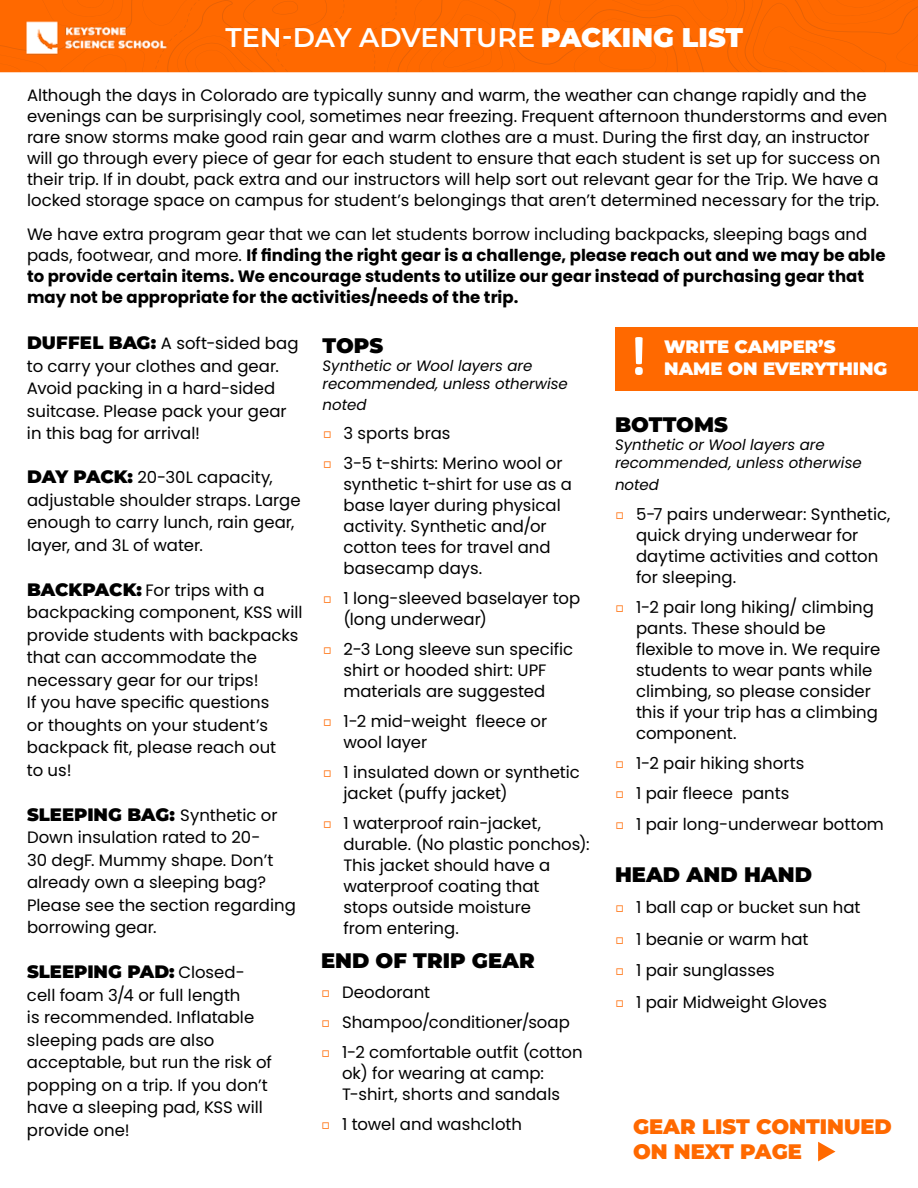
<style>
.page{position:relative;width:918px;height:1188px;background:#fff}
.page>*{position:absolute;margin:0;border:0;box-sizing:border-box;transform-origin:0 0}
.t1{font:600 27px "Montserrat";color:#fff}
.t2{font:900 21px "Montserrat";color:#000}
.t3{font:900 21px/25.2px "Montserrat";color:#ff6900}
.t4{font:900 18px "Montserrat";color:#000}
.t5{font:900 18px/21.6px "Montserrat";color:#fff}
.t6{font:16.5px/21px "Poppins";color:#000}
.t7{font:700 16.5px/21px "Poppins";color:#000}
.t8{font:italic 15px/18px "Poppins";color:#000}
.s1{font-weight:900}
.s2{font-weight:400}
.s3{font-family:"Montserrat";font-weight:900;font-size:18px}
.s4{font-family:"Poppins";font-weight:400;font-size:16.5px}
.s5{font-family:"Montserrat";color:#ff6900}
</style>
<div class="page">
<div style="left:615px;top:328px;width:303px;height:63px;background:#ff6900"></div>
<svg style="left:635px;top:337px;width:8px;height:38px"></svg>
<svg style="left:818px;top:1142px;width:18px;height:19px"></svg>
<div style="left:345px;top:0;width:23px;height:72px;background:#ff6900"></div>
<div style="left:368px;top:0;width:550px;height:72px;background:#ff6900"></div>
<div style="left:0;top:0;width:345px;height:73px;background:#ff6900"></div>
<img style="left:18px;top:13px;width:156px;height:49px">
<h1 class="t1" style="left:226px;top:18px;width:519px">TEN-DAY ADVENTURE <span class="s1">PACKING LIST</span></h1>
<p class="t6" style="left:27px;top:85px;width:862px">Although the days in Colorado are typically sunny and warm, the weather can change rapidly and the evenings can be surprisingly cool, sometimes near freezing. Frequent afternoon thunderstorms and even rare snow storms make good rain gear and warm clothes are a must. During the first day, an instructor will go through every piece of gear for each student to ensure that each student is set up for success on their trip. If in doubt, pack extra and our instructors will help sort out relevant gear for the Trip. We have a locked storage space on campus for student’s belongings that aren’t determined necessary for the trip.</p>
<p class="t7" style="left:27px;top:224px;width:860px"><span class="s2">We have extra program gear that we can let students borrow including backpacks, sleeping bags and pads, footwear, and more.</span> If finding the right gear is a challenge, please reach out and we may be able to provide certain items. We encourage students to utilize our gear instead of purchasing gear that may not be appropriate for the activities/needs of the trip.</p>
<p class="t5" style="left:664px;top:335px;width:225px">WRITE CAMPER’S<br>NAME ON EVERYTHING</p>
<p class="t6" style="left:27px;top:332px;width:273px;line-height:22.5px"><span class="s3">DUFFEL BAG:</span> A soft-sided bag to carry your clothes and gear.<br>Avoid packing in a hard-sided suitcase. Please pack your gear in this bag for arrival!</p>
<p class="t6" style="left:27px;top:466px;width:275px;line-height:22.5px"><span class="s3">DAY PACK:</span> 20-30L capacity, adjustable shoulder straps. Large enough to carry lunch, rain gear, layer, and 3L of water.</p>
<p class="t6" style="left:27px;top:579px;width:277px;line-height:22.5px"><span class="s3">BACKPACK:</span> For trips with a backpacking component, KSS will provide students with backpacks that can accommodate the necessary gear for our trips!<br>If you have specific questions<br>or thoughts on your student’s backpack fit, please reach out<br>to us!</p>
<p class="t4" style="left:27px;top:801px;width:252px">SLEEPING BAG: <span class="s4">Synthetic or</span></p>
<p class="t6" style="left:27px;top:826px;width:270px;line-height:22.5px">Down insulation rated to 20-<br>30 degF. Mummy shape. Don’t already own a sleeping bag?<br>Please see the section regarding borrowing gear.</p>
<p class="t4" style="left:27px;top:958px;width:219px">SLEEPING PAD: <span class="s4">Closed-</span></p>
<p class="t6" style="left:27px;top:984px;width:246px;line-height:22.5px">cell foam 3/4 or full length<br>is recommended. Inflatable sleeping pads are also acceptable, but run the risk of popping on a trip. If you don’t have a sleeping pad, KSS will provide one!</p>
<p class="t2" style="left:322px;top:329px;width:62px">TOPS</p>
<p class="t8" style="left:322px;top:356px;width:247px">Synthetic or Wool layers are recommended, unless otherwise</p>
<p class="t8" style="left:322px;top:396px;width:46px">noted</p>
<p class="t6" style="left:322px;top:423px;width:129px"><span class="s5">□</span> 3 sports bras</p>
<p class="t6" style="left:344px;top:453px;width:230px;text-indent:-21px"><span class="s5">□</span> 3-5 t-shirts: Merino wool or synthetic t-shirt for use as a base layer during physical activity. Synthetic and/or cotton tees for travel and basecamp days.</p>
<p class="t6" style="left:344px;top:588px;width:238px;text-indent:-21px"><span class="s5">□</span> 1 long-sleeved baselayer top (long underwear)</p>
<p class="t6" style="left:322px;top:639px;width:252px;text-align:center"><span class="s5">□</span> 2-3 Long sleeve sun specific shirt or hooded shirt: UPF materials are suggested</p>
<p class="t6" style="left:344px;top:711px;width:205px;text-indent:-21px"><span class="s5">□</span> 1-2 mid-weight fleece or wool layer</p>
<p class="t6" style="left:344px;top:762px;width:238px;text-indent:-21px"><span class="s5">□</span> 1 insulated down or synthetic jacket (puffy jacket)</p>
<p class="t6" style="left:344px;top:813px;width:248px;text-indent:-21px"><span class="s5">□</span> 1 waterproof rain-jacket, durable. (No plastic ponchos):<br>This jacket should have a waterproof coating that<br>stops outside moisture<br>from entering.</p>
<p class="t2" style="left:615px;top:409px;width:114px">BOTTOMS</p>
<p class="t8" style="left:615px;top:436px;width:248px">Synthetic or Wool layers are recommended, unless otherwise</p>
<p class="t8" style="left:615px;top:476px;width:45px">noted</p>
<p class="t6" style="left:636px;top:504px;width:256px;text-indent:-21px"><span class="s5">□</span> 5-7 pairs underwear: Synthetic, quick drying underwear for daytime activities and cotton for sleeping.</p>
<p class="t6" style="left:636px;top:597px;width:246px;text-indent:-21px"><span class="s5">□</span> 1-2 pair long hiking/ climbing pants. These should be flexible to move in. We require students to wear pants while climbing, so please consider this if your trip has a climbing component.</p>
<p class="t6" style="left:615px;top:753px;width:191px"><span class="s5">□</span> 1-2 pair hiking shorts</p>
<p class="t6" style="left:615px;top:783px;width:176px"><span class="s5">□</span> 1 pair fleece pants</p>
<p class="t6" style="left:615px;top:814px;width:270px"><span class="s5">□</span> 1 pair long-underwear bottom</p>
<p class="t2" style="left:615px;top:858px;width:199px">HEAD AND HAND</p>
<p class="t6" style="left:615px;top:897px;width:247px"><span class="s5">□</span> 1 ball cap or bucket sun hat</p>
<p class="t6" style="left:615px;top:928px;width:195px"><span class="s5">□</span> 1 beanie or warm hat</p>
<p class="t6" style="left:615px;top:960px;width:161px"><span class="s5">□</span> 1 pair sunglasses</p>
<p class="t6" style="left:615px;top:991px;width:214px"><span class="s5">□</span> 1 pair Midweight Gloves</p>
<p class="t2" style="left:321px;top:945px;width:215px">END OF TRIP GEAR</p>
<p class="t6" style="left:321px;top:982px;width:111px"><span class="s5">□</span> Deodorant</p>
<p class="t6" style="left:321px;top:1012px;width:250px"><span class="s5">□</span> Shampoo/conditioner/soap</p>
<p class="t6" style="left:342px;top:1042px;width:242px;text-indent:-21px"><span class="s5">□</span> 1-2 comfortable outfit (cotton ok) for wearing at camp:<br>T-shirt, shorts and sandals</p>
<p class="t6" style="left:321px;top:1114px;width:202px"><span class="s5">□</span> 1 towel and washcloth</p>
<p class="t3" style="left:633px;top:1112px;width:260px">GEAR LIST CONTINUED<br>ON NEXT PAGE</p>
</div>
